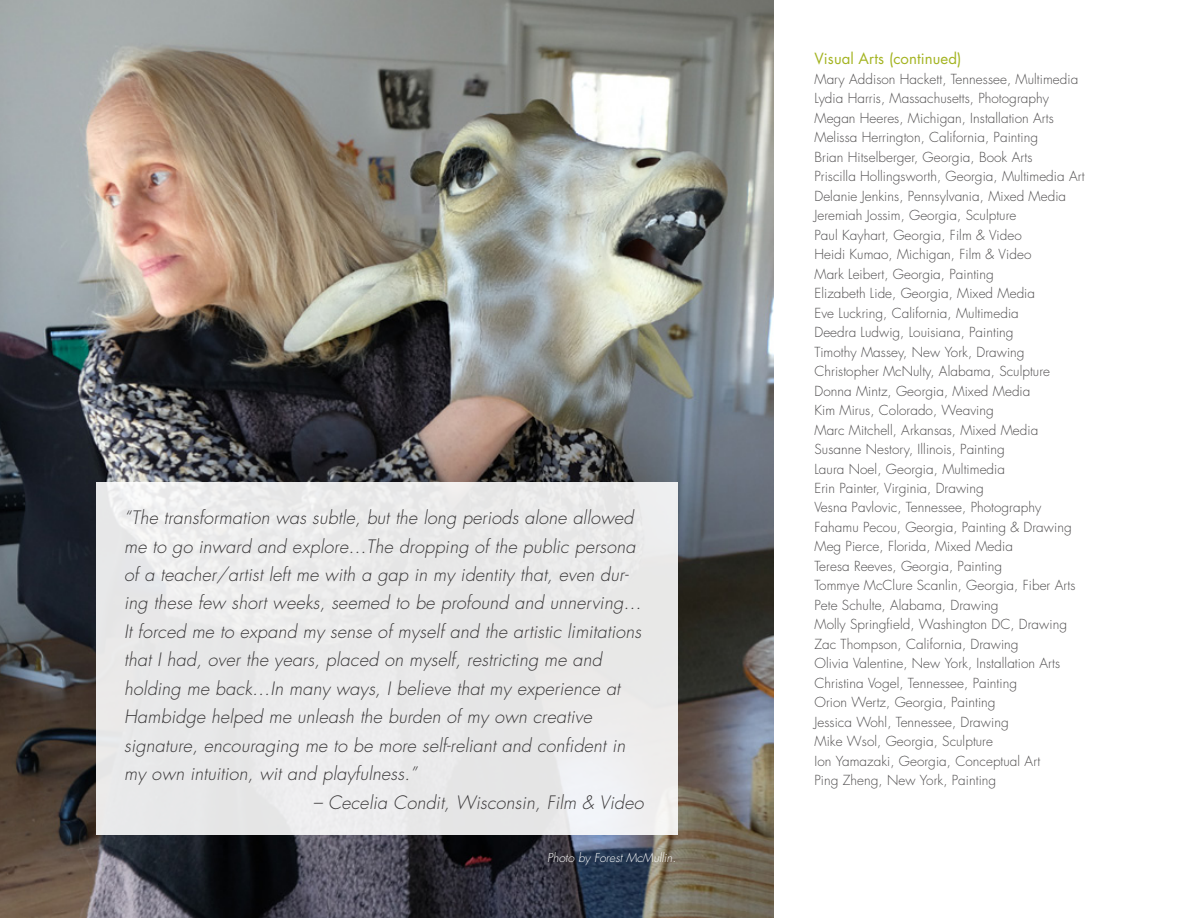
<style>
.page{position:relative;width:1188px;height:918px;background:#fff}
.page>*{position:absolute;margin:0;border:0;box-sizing:border-box;transform-origin:0 0}
.t1{font:italic 300 18px/28.5px "Futura Std";letter-spacing:.01em;color:#383637}
.t2{font:15px "Futura Std";letter-spacing:.005em;color:#a4b422}
.t3{font:300 13.5px/19.5px "Futura Std";letter-spacing:.005em;color:#4e4c4d}
.t4{font:italic 300 12px "Futura Std";color:#fff}
</style>
<div class="page">
<img style="left:0;top:0;width:773px;height:918px">
<div style="left:96px;top:483px;width:582px;height:352px;background:#e9e9e9"></div>
<p class="t1" style="left:124px;top:504px;width:519px">“The transformation was subtle, but the long periods alone allowed me to go inward and explore…The dropping of the public persona of a teacher/artist left me with a gap in my identity that, even dur&shy;ing these few short weeks, seemed to be profound and unnerving… It forced me to expand my sense of myself and the artistic limitations that I had, over the years, placed on myself, restricting me and holding me back…In many ways, I believe that my experience at Hambidge helped me unleash the burden of my own creative signature, encouraging me to be more self-reliant and confident in my own intuition, wit and playfulness.”</p>
<h1 class="t1" style="left:313px;top:789px;width:332px">– Cecelia Condit, Wisconsin, Film &amp; Video</h1>
<p class="t4" style="left:547px;top:850px;width:131px">Photo by Forest McMullin.</p>
<p class="t2" style="left:814px;top:49px;width:148px">Visual Arts (continued)</p>
<p class="t3" style="left:814px;top:69px;width:272px">Mary Addison Hackett, Tennessee, Multimedia Lydia Harris, Massachusetts, Photography Megan Heeres, Michigan, Installation Arts Melissa Herrington, California, Painting<br>Brian Hitselberger, Georgia, Book Arts<br>Priscilla Hollingsworth, Georgia, Multimedia Art Delanie Jenkins, Pennsylvania, Mixed Media Jeremiah Jossim, Georgia, Sculpture<br>Paul Kayhart, Georgia, Film &amp; Video<br>Heidi Kumao, Michigan, Film &amp; Video<br>Mark Leibert, Georgia, Painting<br>Elizabeth Lide, Georgia, Mixed Media<br>Eve Luckring, California, Multimedia<br>Deedra Ludwig, Louisiana, Painting<br>Timothy Massey, New York, Drawing Christopher McNulty, Alabama, Sculpture Donna Mintz, Georgia, Mixed Media<br>Kim Mirus, Colorado, Weaving<br>Marc Mitchell, Arkansas, Mixed Media Susanne Nestory, Illinois, Painting<br>Laura Noel, Georgia, Multimedia<br>Erin Painter, Virginia, Drawing<br>Vesna Pavlovic, Tennessee, Photography Fahamu Pecou, Georgia, Painting &amp; Drawing Meg Pierce, Florida, Mixed Media<br>Teresa Reeves, Georgia, Painting<br>Tommye McClure Scanlin, Georgia, Fiber Arts Pete Schulte, Alabama, Drawing<br>Molly Springfield, Washington DC, Drawing Zac Thompson, California, Drawing<br>Olivia Valentine, New York, Installation Arts Christina Vogel, Tennessee, Painting<br>Orion Wertz, Georgia, Painting<br>Jessica Wohl, Tennessee, Drawing<br>Mike Wsol, Georgia, Sculpture<br>Ion Yamazaki, Georgia, Conceptual Art<br>Ping Zheng, New York, Painting</p>
</div>
